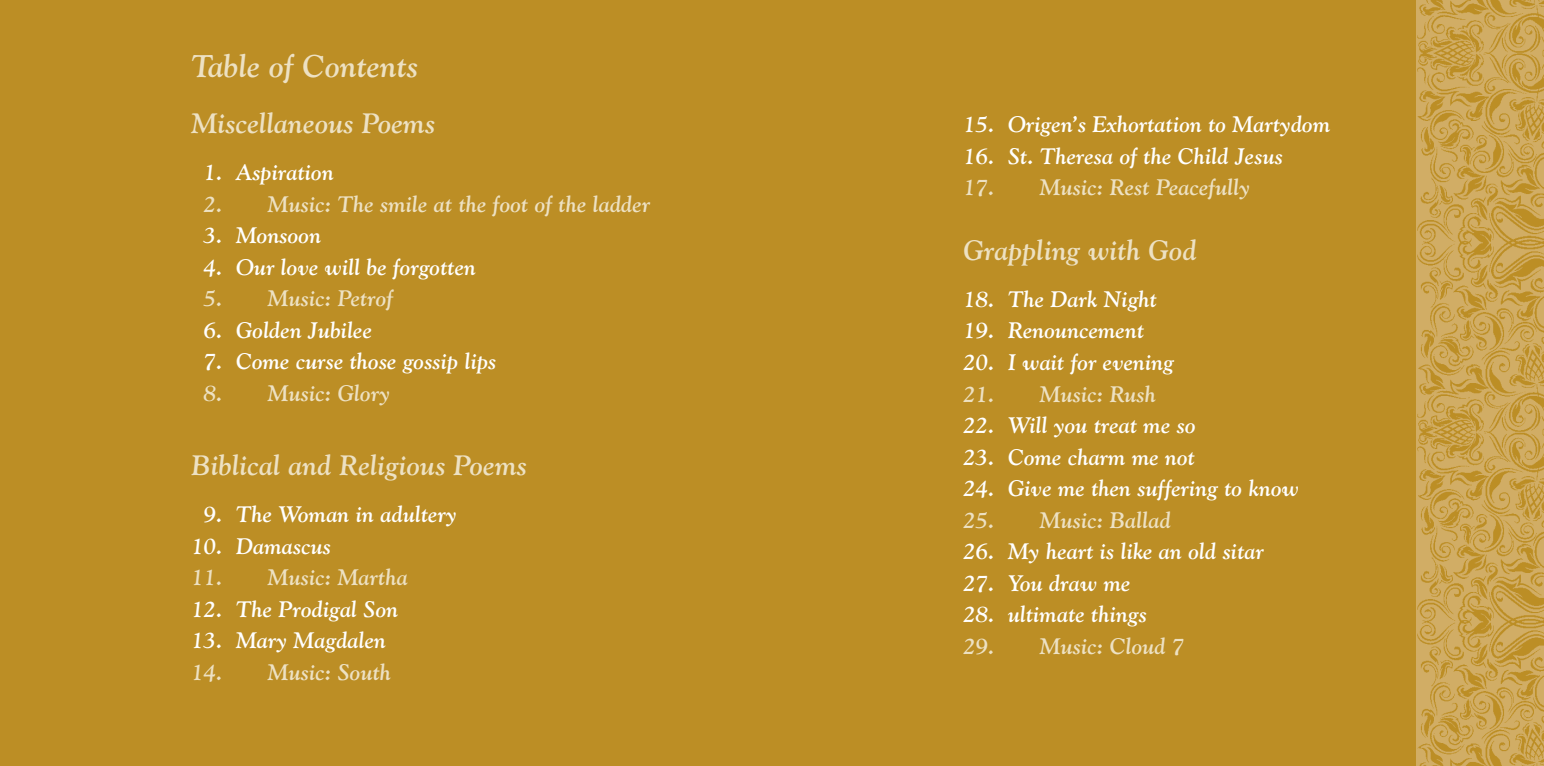
<style>
.page{position:relative;width:1544px;height:766px;background:#fff}
.page>*{position:absolute;margin:0;border:0;box-sizing:border-box;transform-origin:0 0}
.t1{font:italic 700 31.5px "Goudy Old Style BT";letter-spacing:.01em;color:#ede1c3}
.t2{font:italic 700 28.12px "Goudy Old Style BT";letter-spacing:.01em;color:#ede1c3}
.t3{font:italic 700 22.5px "Goudy Old Style BT";letter-spacing:.01em;color:#fff}
.t4{font:italic 700 22.5px "Goudy Old Style BT";letter-spacing:.01em;color:#ede1c3}
</style>
<div class="page">
<div style="left:740px;top:0;width:803px;height:765px;background:#bc8e25"></div>
<div style="left:0;top:0;width:772px;height:765px;background:#bc8e25"></div>
<img style="left:1416px;top:0;width:127px;height:765px">
<h1 class="t1" style="left:191px;top:47px;width:228px">Table of Contents</h1>
<p class="t2" style="left:191px;top:106px;width:245px">Miscellaneous Poems</p>
<p class="t3" style="left:204px;top:158px;width:131px">1. Aspiration</p>
<p class="t4" style="left:204px;top:190px;width:448px">2. Music: The smile at the foot of the ladder</p>
<p class="t3" style="left:204px;top:221px;width:119px">3. Monsoon</p>
<p class="t3" style="left:204px;top:253px;width:273px">4. Our love will be forgotten</p>
<p class="t4" style="left:204px;top:284px;width:191px">5. Music: Petrof</p>
<p class="t3" style="left:204px;top:316px;width:170px">6. Golden Jubilee</p>
<p class="t3" style="left:204px;top:347px;width:294px">7. Come curse those gossip lips</p>
<p class="t4" style="left:204px;top:379px;width:188px">8. Music: Glory</p>
<p class="t2" style="left:191px;top:447px;width:337px">Biblical and Religious Poems</p>
<p class="t3" style="left:204px;top:500px;width:254px">9. The Woman in adultery</p>
<p class="t3" style="left:191px;top:531px;width:141px">10. Damascus</p>
<p class="t4" style="left:191px;top:563px;width:218px">11. Music: Martha</p>
<p class="t3" style="left:191px;top:594px;width:208px">12. The Prodigal Son</p>
<p class="t3" style="left:191px;top:626px;width:196px">13. Mary Magdalen</p>
<p class="t4" style="left:191px;top:657px;width:201px">14. Music: South</p>
<p class="t3" style="left:963px;top:111px;width:368px">15. Origen’s Exhortation to Martydom</p>
<p class="t3" style="left:963px;top:142px;width:321px">16. St. Theresa of the Child Jesus</p>
<p class="t4" style="left:963px;top:174px;width:288px">17. Music: Rest Peacefully</p>
<p class="t2" style="left:963px;top:232px;width:235px">Grappling with God</p>
<p class="t3" style="left:963px;top:285px;width:195px">18. The Dark Night</p>
<p class="t3" style="left:963px;top:317px;width:182px">19. Renouncement</p>
<p class="t3" style="left:963px;top:348px;width:212px">20. I wait for evening</p>
<p class="t4" style="left:963px;top:380px;width:194px">21. Music: Rush</p>
<p class="t3" style="left:963px;top:411px;width:234px">22. Will you treat me so</p>
<p class="t3" style="left:963px;top:443px;width:233px">23. Come charm me not</p>
<p class="t3" style="left:963px;top:474px;width:337px">24. Give me then suffering to know</p>
<p class="t4" style="left:963px;top:506px;width:209px">25. Music: Ballad</p>
<p class="t3" style="left:963px;top:537px;width:302px">26. My heart is like an old sitar</p>
<p class="t3" style="left:963px;top:569px;width:168px">27. You draw me</p>
<p class="t3" style="left:963px;top:600px;width:185px">28. ultimate things</p>
<p class="t4" style="left:963px;top:632px;width:222px">29. Music: Cloud 7</p>
</div>
